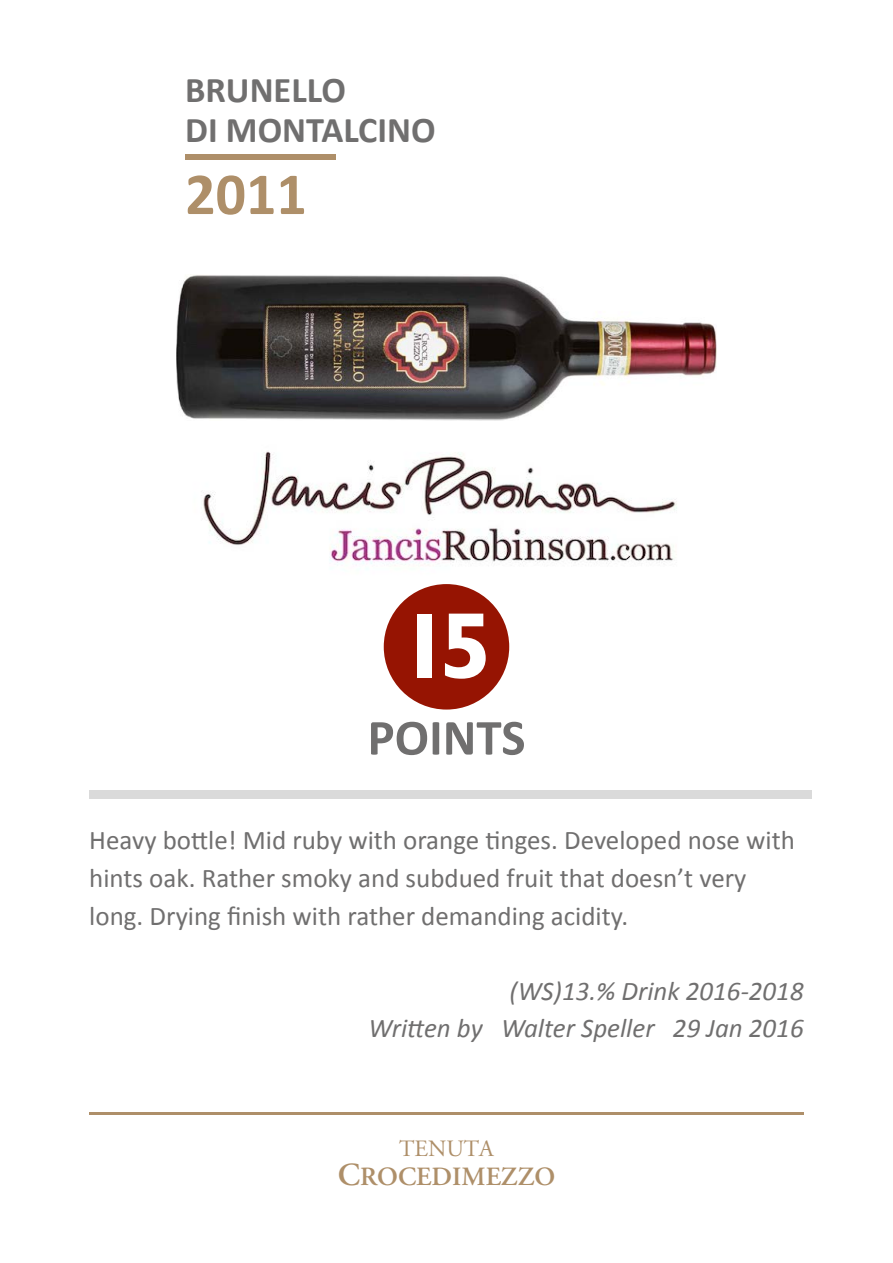
<style>
.page{position:relative;width:893px;height:1263px;background:#fff}
.page>*{position:absolute;margin:0;border:0;box-sizing:border-box;transform-origin:0 0}
.t1{font:700 93.6px "Humanist 521 BT";color:#fff}
.t2{font:700 60px "Calibri";color:#ae8f69}
.t3{font:700 51px "Calibri";color:#706f6f}
.t4{font:700 36.3px/40.2px "Calibri";color:#706f6f}
.t5{font:27px/37.5px "Calibri";color:#706f6f}
.t6{font:italic 27px/37.5px "Calibri";color:#706f6f;text-align:right}
.t7{font:600 26.25px "Adobe Garamond";color:#ae8f69}
.t8{font:23.4px "Adobe Garamond Regular SC";color:#ae8f69}
.s1{font-size:32.1px}
</style>
<div class="page">
<div style="left:89px;top:791px;width:723px;height:8px;background:#dadada"></div>
<div style="left:185px;top:154px;width:151px;height:6px;background:#ae8f69"></div>
<hr style="left:89px;top:1112px;width:715px;height:2px;background:#ae8f69">
<img style="left:203px;top:451px;width:474px;height:114px">
<img style="left:177px;top:275px;width:539px;height:146px">
<div style="left:384px;top:584px;width:125px;height:125px;background:#961402;border-radius:50%"></div>
<h3 class="t4" style="left:185px;top:70px;width:252px">BRUNELLO<br>DI MONTALCINO</h3>
<h2 class="t2" style="left:185px;top:156px;width:123px">2011</h2>
<h1 class="t1" style="left:399px;top:587px;width:94px">15</h1>
<h3 class="t3" style="left:367px;top:705px;width:159px">POINTS</h3>
<p class="t5" style="left:89px;top:822px;width:707px">Heavy bottle! Mid ruby with orange tinges. Developed nose with hints oak. Rather smoky and subdued fruit that doesn’t very long. Drying finish with rather demanding acidity.</p>
<p class="t6" style="left:368px;top:971px;width:437px">(WS)13.% Drink 2016-2018<br>Written by Walter Speller 29 Jan 2016</p>
<p class="t8" style="left:399px;top:1136px;width:96px">TENUTA</p>
<p class="t7" style="left:338px;top:1162px;width:219px"><span class="s1">C</span>ROCEDIMEZZO</p>
</div>
